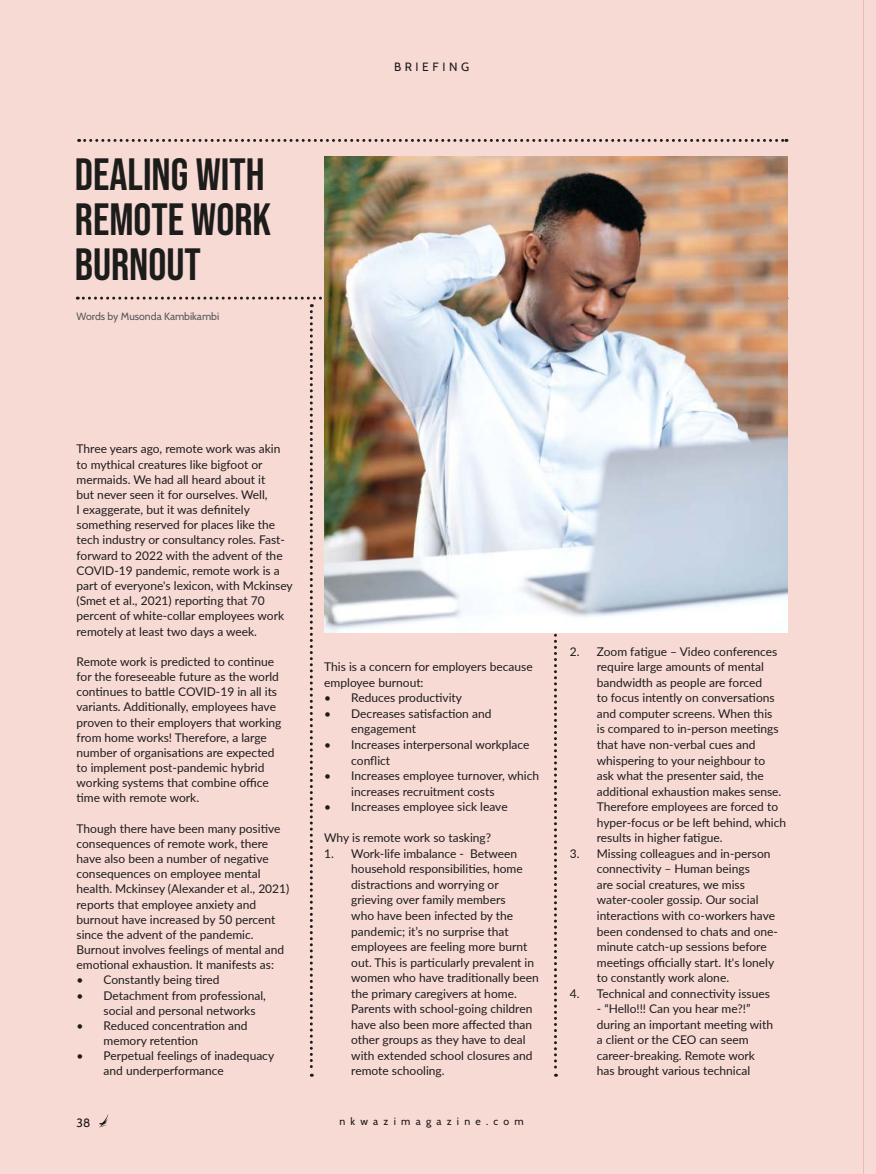
<style>
.page{position:relative;width:876px;height:1174px;background:#fff}
.page>*{position:absolute;margin:0;border:0;box-sizing:border-box;transform-origin:0 0}
.t1{font:45px/45px "Bebas Neue";color:#1c1c1b}
.t2{font:12px/15.6px "Lato";color:#1c1c1b}
.t3{font:12px "Cabin";letter-spacing:.3em;color:#1c1c1b}
.t4{font:10.5px "Cabin";color:#55585a}
.t5{font:10.5px "Cabin";letter-spacing:.5em;color:#1c1c1b}
</style>
<div class="page">
<div style="left:0;top:0;width:863px;height:1174px;background:#f8dad5"></div>
<div style="left:863px;top:0;width:13px;height:1174px;background:#f8dad5"></div>
<svg style="left:79px;top:139px;width:708px;height:3px"></svg>
<svg style="left:77px;top:296px;width:481px;height:780px"></svg>
<img style="left:324px;top:157px;width:463px;height:476px">
<h1 class="t1" style="left:75px;top:152px;width:198px">DEALING WITH<br>REMOTE WORK<br>BURNOUT</h1>
<p class="t4" style="left:77px;top:311px;width:144px">Words by Musonda Kambikambi</p>
<p class="t3" style="left:394px;top:61px;width:77px">BRIEFING</p>
<p class="t2" style="left:77px;top:441px;width:218px;line-height:15.1px">Three years ago, remote work was akin to mythical creatures like bigfoot or mermaids. We had all heard about it<br>but never seen it for ourselves. Well,<br>I exaggerate, but it was definitely something reserved for places like the tech industry or consultancy roles. Fast&shy;forward to 2022 with the advent of the COVID-19 pandemic, remote work is a part of everyone's lexicon, with Mckinsey (Smet et al., 2021) reporting that 70 percent of white-collar employees work remotely at least two days a week.</p>
<p class="t2" style="left:77px;top:653px;width:206px;line-height:15.1px">Remote work is predicted to continue for the foreseeable future as the world continues to battle COVID-19 in all its variants. Additionally, employees have proven to their employers that working from home works! Therefore, a large number of organisations are expected to implement post-pandemic hybrid working systems that combine office time with remote work.</p>
<p class="t2" style="left:77px;top:820px;width:214px;line-height:15.1px">Though there have been many positive consequences of remote work, there have also been a number of negative consequences on employee mental health. Mckinsey (Alexander et al., 2021) reports that employee anxiety and burnout have increased by 50 percent since the advent of the pandemic.<br>Burnout involves feelings of mental and emotional exhaustion. It manifests as:</p>
<p class="t2" style="left:77px;top:973px;width:145px">• Constantly being tired</p>
<p class="t2" style="left:104px;top:988px;width:164px;line-height:15.1px;text-indent:-27px">• Detachment from professional, social and personal networks</p>
<p class="t2" style="left:104px;top:1019px;width:146px;line-height:15.1px;text-indent:-27px">• Reduced concentration and memory retention</p>
<p class="t2" style="left:104px;top:1049px;width:172px;line-height:15.1px;text-indent:-27px">• Perpetual feelings of inadequacy and underperformance</p>
<p class="t2" style="left:324px;top:658px;width:210px">This is a concern for employers because employee burnout:</p>
<p class="t2" style="left:324px;top:691px;width:139px">• Reduces productivity</p>
<p class="t2" style="left:351px;top:707px;width:142px;text-indent:-27px">• Decreases satisfaction and engagement</p>
<p class="t2" style="left:351px;top:738px;width:180px;text-indent:-27px">• Increases interpersonal workplace conflict</p>
<p class="t2" style="left:351px;top:769px;width:189px;text-indent:-27px">• Increases employee turnover, which increases recruitment costs</p>
<p class="t2" style="left:324px;top:800px;width:185px">• Increases employee sick leave</p>
<p class="t2" style="left:324px;top:829px;width:168px">Why is remote work so tasking?</p>
<p class="t2" style="left:351px;top:845px;width:189px;text-indent:-27px">1. Work-life imbalance - Between household responsibilities, home distractions and worrying or grieving over family members<br>who have been infected by the pandemic; it’s no surprise that employees are feeling more burnt out. This is particularly prevalent in women who have traditionally been the primary caregivers at home.<br>Parents with school-going children have also been more affected than other groups as they have to deal with extended school closures and remote schooling.</p>
<p class="t3" style="left:77px;top:1117px;width:15px">38</p>
<p class="t5" style="left:339px;top:1117px;width:186px">nkwazimagazine.com</p>
<p class="t2" style="left:597px;top:643px;width:191px;text-indent:-27px">2. Zoom fatigue – Video conferences require large amounts of mental bandwidth as people are forced<br>to focus intently on conversations and computer screens. When this<br>is compared to in-person meetings that have non-verbal cues and whispering to your neighbour to<br>ask what the presenter said, the additional exhaustion makes sense.<br>Therefore employees are forced to hyper-focus or be left behind, which results in higher fatigue.</p>
<p class="t2" style="left:597px;top:845px;width:183px;text-indent:-27px">3. Missing colleagues and in-person connectivity – Human beings<br>are social creatures, we miss water-cooler gossip. Our social interactions with co-workers have been condensed to chats and one&shy;minute catch-up sessions before meetings officially start. It's lonely to constantly work alone.</p>
<p class="t2" style="left:570px;top:985px;width:202px">4. Technical and connectivity issues</p>
<p class="t2" style="left:597px;top:1000px;width:178px">- “Hello!!! Can you hear me?!” during an important meeting with a client or the CEO can seem career-breaking. Remote work has brought various technical</p>
</div>
